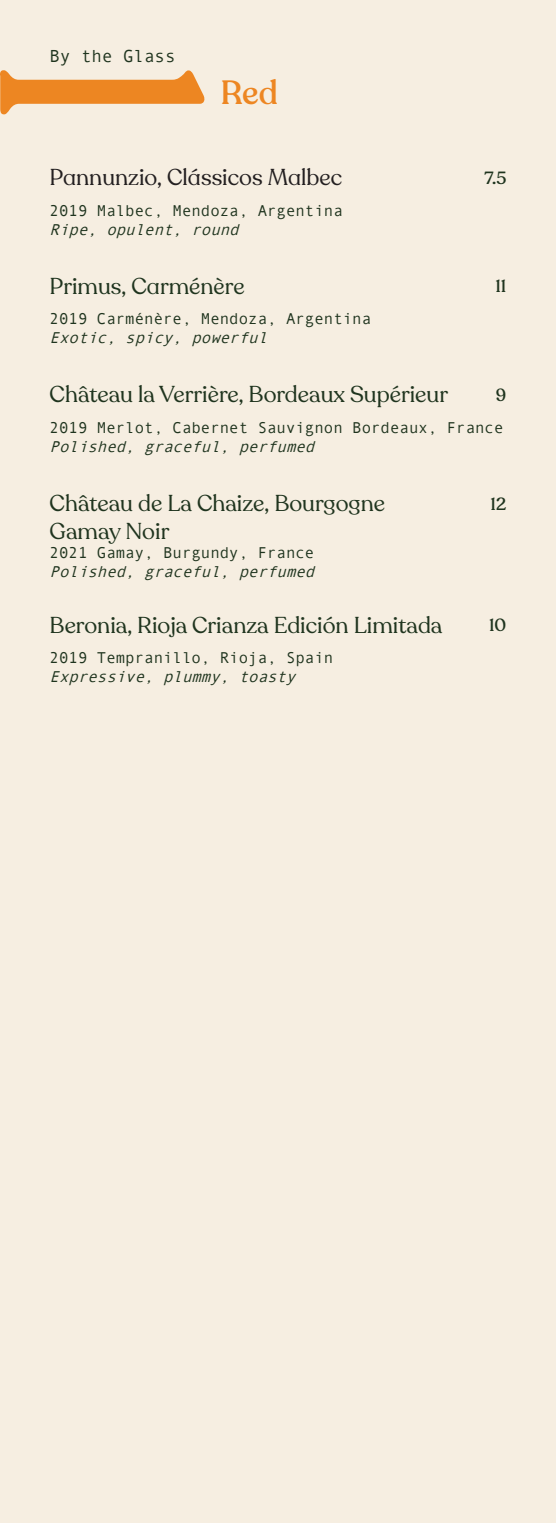
<style>
.page{position:relative;width:556px;height:1523px;background:#f6eee1}
.page>*{position:absolute;margin:0;border:0;box-sizing:border-box;transform-origin:0 0}
.t1{font:500 33.25px "Recoleta Alt";color:#ed8622}
.Paragraph_Style_1{font:22.75px/27.3px "Recoleta";color:#1f341e}
.Paragraph_Style_1-2{font:22.75px "Recoleta Alt";color:#231f20}
.Paragraph_Style_1-3{font:22.75px "Recoleta Alt";color:#1f341e}
.t2{font:17.5px "Andale Mono";color:#1f341e}
.price{font:500 17.5px "Recoleta";color:#1f341e}
.t3{font:15.75px "Andale Mono";color:#1f341e}
.t4{font:italic 15.75px "Andale Mono";color:#1f341e}
</style>
<div class="page">
<svg style="left:0;top:70px;width:205px;height:44px"></svg>
<p class="t2" style="left:49px;top:44px;width:127px">By the Glass</p>
<p class="t1" style="left:220px;top:71px;width:59px">Red</p>
<p class="Paragraph_Style_1-2" style="left:50px;top:163px;width:294px">Pannunzio, Clássicos Malbec</p>
<p class="price" style="left:484px;top:167px;width:23px">7.5</p>
<p class="t3" style="left:50px;top:200px;width:294px">2019 Malbec, Mendoza, Argentina</p>
<p class="t4" style="left:50px;top:219px;width:196px">Ripe, opulent, round</p>
<p class="Paragraph_Style_1-3" style="left:50px;top:272px;width:196px">Primus, Carménère</p>
<p class="price" style="left:495px;top:275px;width:12px">11</p>
<p class="t3" style="left:50px;top:309px;width:323px">2019 Carménère, Mendoza, Argentina</p>
<p class="t4" style="left:50px;top:327px;width:224px">Exotic, spicy, powerful</p>
<p class="Paragraph_Style_1" style="left:50px;top:381px;width:400px">Château la Verrière, Bordeaux Supérieur</p>
<p class="price" style="left:496px;top:384px;width:12px">9</p>
<p class="t3" style="left:50px;top:417px;width:455px">2019 Merlot, Cabernet Sauvignon Bordeaux, France</p>
<p class="t4" style="left:50px;top:436px;width:271px">Polished, graceful, perfumed</p>
<p class="Paragraph_Style_1" style="left:50px;top:490px;width:337px">Château de La Chaize, Bourgogne<br>Gamay Noir</p>
<p class="price" style="left:490px;top:493px;width:17px">12</p>
<p class="t3" style="left:50px;top:542px;width:266px">2021 Gamay, Burgundy, France</p>
<p class="t4" style="left:50px;top:561px;width:271px">Polished, graceful, perfumed</p>
<p class="Paragraph_Style_1" style="left:50px;top:612px;width:394px">Beronia, Rioja Crianza Edición Limitada</p>
<p class="price" style="left:489px;top:614px;width:19px">10</p>
<p class="t3" style="left:50px;top:648px;width:285px">2019 Tempranillo, Rioja, Spain</p>
<p class="t4" style="left:50px;top:667px;width:252px">Expressive, plummy, toasty</p>
</div>
